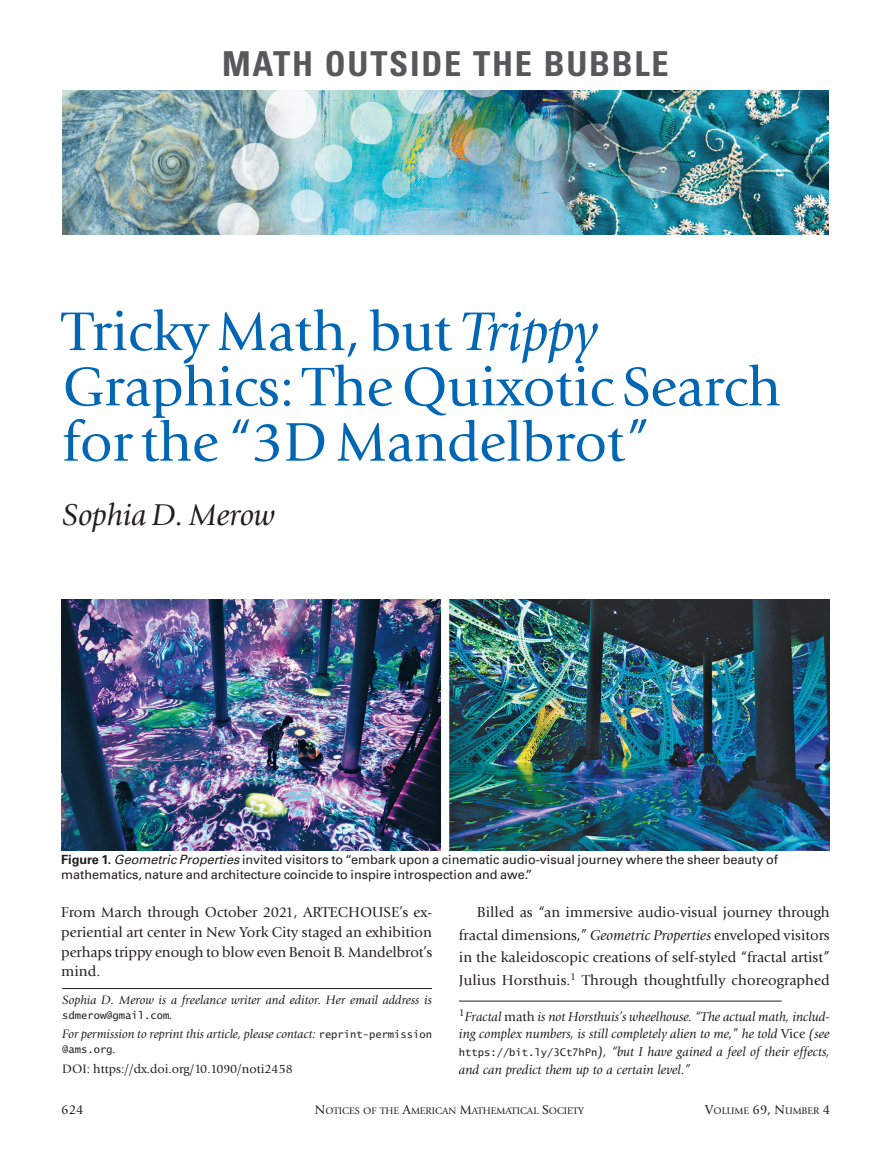
<style>
.page{position:relative;width:891px;height:1161px;background:#fff}
.page>*{position:absolute;margin:0;border:0;box-sizing:border-box;transform-origin:0 0}
.t1{font:56.85px/55.3px "Giovanni Std";letter-spacing:-.005em;color:#0166b3}
.t2{font:700 condensed 34.35px "Univers LT Std";letter-spacing:.05em;color:#57585a}
.t3{font:italic 31.35px "Giovanni Std";letter-spacing:-.005em;color:#231f20}
.t4{font:15px/19.6px "Giovanni Std";letter-spacing:.005em;color:#231f20;text-align:justify}
.t5{font:italic 13.5px/18px "Giovanni Std";color:#231f20;text-align:justify}
.t6{font:13.5px "Giovanni Std";color:#231f20}
.t7{font:12.75px/14.2px "Univers LT Std";letter-spacing:-.005em;color:#231f20}
.t8{font:italic 12.75px "Giovanni Std";color:#231f20}
.t9{font:12.75px "Giovanni Std";color:#231f20}
.t10{font:10.5px "Lucida Sans Typewriter";color:#231f20}
.t11{font:10.05px "Giovanni Std";color:#231f20}
.s1{font-style:italic}
.s2{font-weight:700}
.s3{font-style:normal}
.s4{font-family:"Lucida Sans Typewriter";font-style:normal;font-size:10.5px}
.s5{font-family:"Giovanni Std";font-style:italic;font-size:12.75px}
.s6{font-size:13.5px}
</style>
<div class="page">
<img style="left:62px;top:91px;width:767px;height:144px">
<hr style="left:459px;top:1001px;width:323px;height:1px;background:#231f20">
<img style="left:61px;top:599px;width:769px;height:252px">
<hr style="left:62px;top:988px;width:370px;height:1px;background:#231f20">
<h2 class="t2" style="left:222px;top:43px;width:448px">MATH OUTSIDE THE BUBBLE</h2>
<h1 class="t1" style="left:62px;top:304px;width:721px">Tricky Math, but <span class="s1">Trippy<br></span>Graphics: The Quixotic Search for the “3D Mandelbrot”</h1>
<h3 class="t3" style="left:62px;top:498px;width:214px">Sophia D. Merow</h3>
<p class="t7" style="left:61px;top:853px;width:718px"><span class="s2">Figure 1.</span> <span class="s1">Geometric Properties</span> invited visitors to “embark upon a cinematic audio-visual journey where the sheer beauty of mathematics, nature and architecture coincide to inspire introspection and awe.”</p>
<p class="t4" style="left:61px;top:903px;width:373px">From March through October 2021, ARTECHOUSE’s ex&shy;periential art center in New York City staged an exhibition perhaps trippy enough to blow even Benoit B. Mandelbrot’s mind.</p>
<p class="t4" style="left:459px;top:901px;width:372px;line-height:22.5px;text-indent:18px">Billed as “an immersive audio-visual journey through fractal dimensions,” <span class="s1">Geometric Properties</span> enveloped visitors in the kaleidoscopic creations of self-styled “fractal artist” Julius Horsthuis.<sup>1</sup> Through thoughtfully choreographed</p>
<p class="t5" style="left:459px;top:1007px;width:372px"><sup>1</sup>Fractal <span class="s3">math</span> is not Horsthuis’s wheelhouse. “The actual math, includ&shy;ing complex numbers, is still completely alien to me,” he told <span class="s3">Vice</span> (see <span class="s4">https://bit.ly/3Ct7hPn</span>), “but I have gained a feel of their effects, and can predict them up to a certain level.”</p>
<p class="t8" style="left:62px;top:993px;width:371px">Sophia D. Merow is a freelance writer and editor. Her email address is</p>
<p class="t10" style="left:62px;top:1009px;width:112px">sdmerow@gmail.com<span class="s5">.</span></p>
<p class="t8" style="left:62px;top:1027px;width:371px">For permission to reprint this article, please contact: <span class="s4">reprint-permission</span></p>
<p class="t10" style="left:62px;top:1043px;width:55px">@ams.org<span class="s5">.</span></p>
<p class="t9" style="left:62px;top:1061px;width:232px">DOI: https://dx.doi.org/10.1090/noti2458</p>
<p class="t6" style="left:61px;top:1102px;width:24px">624</p>
<p class="t11" style="left:315px;top:1105px;width:271px"><span class="s6">N</span>OTICES OF THE <span class="s6">A</span>MERICAN <span class="s6">M</span>ATHEMATICAL <span class="s6">S</span>OCIETY</p>
<p class="t11" style="left:705px;top:1105px;width:127px"><span class="s6">V</span>OLUME <span class="s6">69, N</span>UMBER <span class="s6">4</span></p>
</div>
